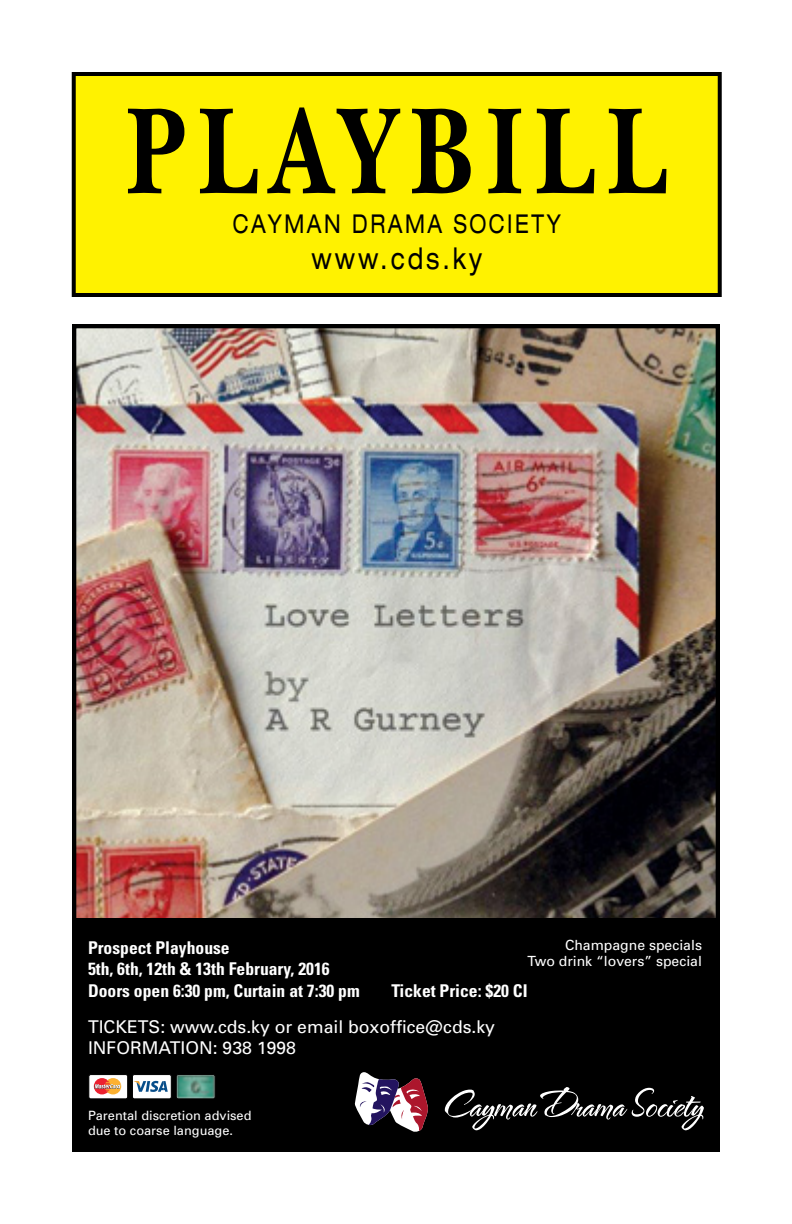
<style>
.page{position:relative;width:792px;height:1224px;background:#fff}
.page>*{position:absolute;margin:0;border:0;box-sizing:border-box;transform-origin:0 0}
.t1{font:700 128px "New Baskerville";letter-spacing:.13em;color:#000;scale:.75 1}
.t2{font:expanded 30px "Helvetica Neue";letter-spacing:.13em;color:#000;scale:.75 1}
.t3{font:expanded 26px "Helvetica Neue";letter-spacing:.13em;color:#000;scale:.75 1}
.t4{font:700 condensed 17.6px/21.2px "Univers";color:#fff}
.t5{font:17.6px/21.2px "Univers";color:#fff}
.t6{font:14px/16.8px "Univers";color:#fff;text-align:right}
.t7{font:12.8px/15.4px "Univers";color:#fff}
</style>
<div class="page">
<img style="left:77px;top:329px;width:638px;height:589px">
<div style="left:72px;top:324px;width:648px;height:642px;border:4px solid #000"></div>
<div style="left:73px;top:919px;width:646px;height:232px;background:#000"></div>
<div style="left:72px;top:918px;width:648px;height:234px;border:2px solid #000"></div>
<svg style="left:445px;top:1087px;width:259px;height:43px"></svg>
<svg style="left:355px;top:1072px;width:73px;height:60px"></svg>
<div style="left:89px;top:1075px;width:39px;height:24px;background:#fff;border-radius:2px"></div>
<div style="left:89px;top:1074px;width:39px;height:25px;border:1px solid #000;border-radius:2px"></div>
<svg style="left:94px;top:1078px;width:27px;height:16px"></svg>
<div style="left:132px;top:1075px;width:39px;height:24px;background:#fff;border-radius:2px"></div>
<div style="left:132px;top:1074px;width:39px;height:25px;border:1px solid #000;border-radius:2px"></div>
<img style="left:178px;top:1076px;width:35px;height:21px">
<div style="left:176px;top:1074px;width:39px;height:25px;border:1px solid #000;border-radius:2px"></div>
<svg style="left:134px;top:1081px;width:34px;height:11px"></svg>
<div style="left:74px;top:74px;width:646px;height:221px;background:#fff200"></div>
<div style="left:72px;top:72px;width:650px;height:225px;border:4px solid #000"></div>
<h1 class="t1" style="left:127px;top:77px;width:722px">PLAYBILL</h1>
<h3 class="t3" style="left:233px;top:208px;width:439px">CAYMAN DRAMA SOCIETY</h3>
<h2 class="t2" style="left:311px;top:240px;width:229px">www.cds.ky</h2>
<p class="t6" style="left:527px;top:936px;width:176px">Champagne specials<br>Two drink “lovers” special</p>
<p class="t4" style="left:88px;top:937px;width:273px">Prospect Playhouse<br>5th, 6th, 12th &amp; 13th February, 2016<br>Doors open 6:30 pm, Curtain at 7:30 pm</p>
<p class="t4" style="left:392px;top:979px;width:137px">Ticket Price: $20 CI</p>
<p class="t5" style="left:88px;top:1015px;width:409px">TICKETS: www.cds.ky or email boxoffice@cds.ky<br>INFORMATION: 938 1998</p>
<p class="t7" style="left:88px;top:1107px;width:165px">Parental discretion advised due to coarse language.</p>
</div>
